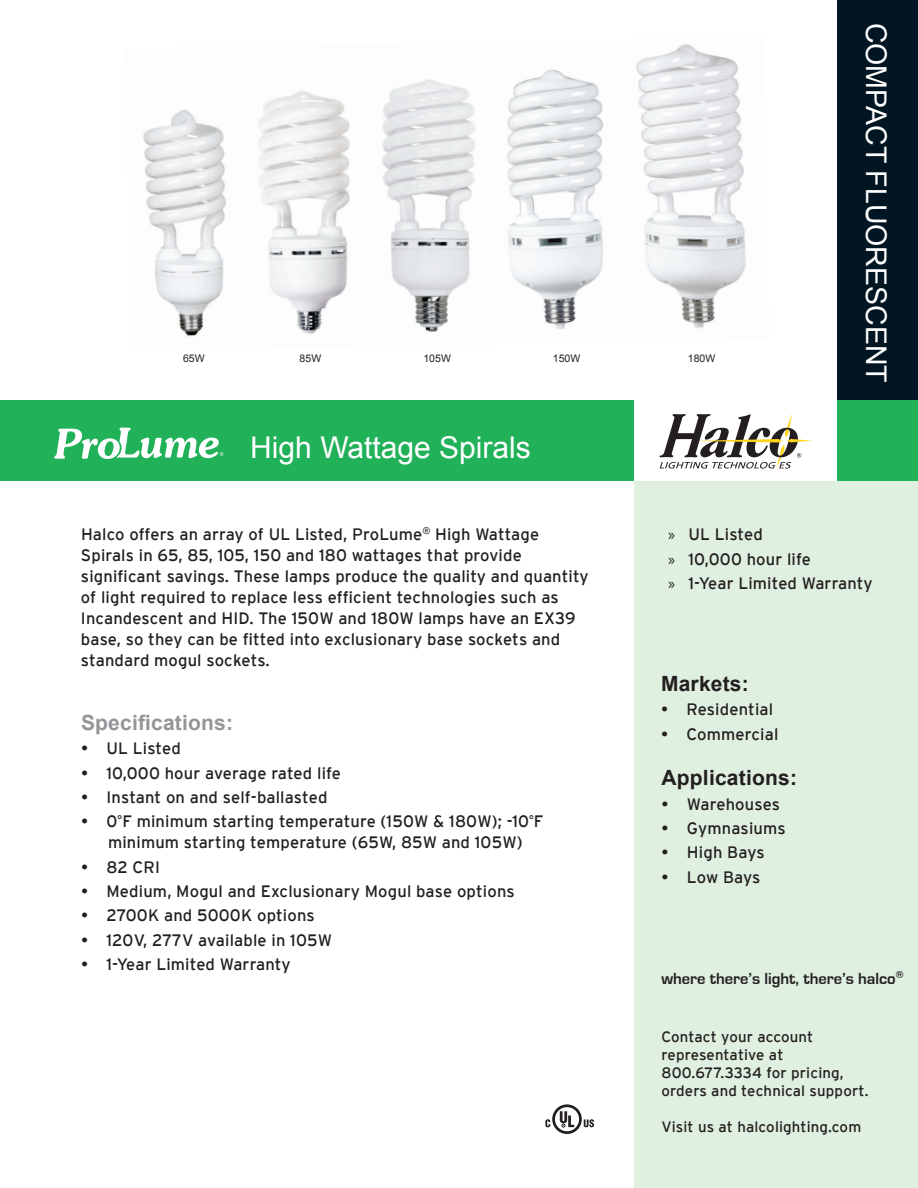
<style>
.page{position:relative;width:918px;height:1188px;background:#fff}
.page>*{position:absolute;margin:0;border:0;box-sizing:border-box;transform-origin:0 0}
.t1{font:30px "Arial";color:#fff}
.t2{font:28.5px "Arial";color:#fff}
.t3{font:700 21px "Arial";letter-spacing:.01em;color:#231f20}
.t4{font:700 21px "Arial";letter-spacing:.01em;color:#939598}
.t5{font:16.5px/21px "Interstate";letter-spacing:.01em;color:#231f20}
.t6{font:700 16.5px "Eurostile";color:#231f20}
.t7{font:15px/18px "Interstate";letter-spacing:.01em;color:#231f20}
.t8{font:10.5px "Arial";letter-spacing:.01em;color:#231f20}
.s1{font-family:"Myriad Pro"}
</style>
<div class="page">
<div style="left:838px;top:0;width:80px;height:404px;background:#011622"></div>
<img style="left:143px;top:91px;width:248px;height:200px">
<img style="left:391px;top:56px;width:266px;height:235px">
<img style="left:657px;top:44px;width:89px;height:284px">
<img style="left:157px;top:291px;width:506px;height:46px">
<div style="left:634px;top:472px;width:284px;height:716px;background:#dfefe0"></div>
<div style="left:0;top:400px;width:918px;height:82px;background:#21b259"></div>
<div style="left:634px;top:392px;width:203px;height:90px;background:#fff"></div>
<svg style="left:659px;top:413px;width:153px;height:56px"></svg>
<svg style="left:54px;top:428px;width:170px;height:31px"></svg>
<svg style="left:545px;top:1104px;width:49px;height:30px"></svg>
<p class="t8" style="left:183px;top:351px;width:23px">65W</p>
<p class="t8" style="left:300px;top:351px;width:23px">85W</p>
<p class="t8" style="left:423px;top:351px;width:29px">105W</p>
<p class="t8" style="left:553px;top:351px;width:29px">150W</p>
<p class="t8" style="left:688px;top:351px;width:29px">180W</p>
<h1 class="t1" style="left:250px;top:427px;width:282px">High Wattage Spirals</h1>
<h2 class="t2" style="left:895px;top:23px;width:361px;rotate:90deg">COMPACT FLUORESCENT</h2>
<p class="t5" style="left:81px;top:523px;width:509px">Halco offers an array of UL Listed, ProLume<sup>®</sup> High Wattage Spirals in 65, 85, 105, 150 and 180 wattages that provide significant savings. These lamps produce the quality and quantity of light required to replace less efficient technologies such as Incandescent and HID. The 150W and 180W lamps have an EX39 base, so they can be fitted into exclusionary base sockets and standard mogul sockets.</p>
<p class="t4" style="left:81px;top:708px;width:154px">Specifications:</p>
<p class="t5" style="left:81px;top:738px;width:101px">• UL Listed</p>
<p class="t5" style="left:81px;top:762px;width:262px">• 10,000 hour average rated life</p>
<p class="t5" style="left:81px;top:786px;width:248px">• Instant on and self-ballasted</p>
<p class="t5" style="left:81px;top:811px;width:464px;text-align:center">• 0<sup>°</sup>F minimum starting temperature (150W &amp; 180W); -10<sup>°</sup>F minimum starting temperature (65W, 85W and 105W)</p>
<p class="t5" style="left:81px;top:856px;width:81px">• 82 CRI</p>
<p class="t5" style="left:81px;top:881px;width:435px">• Medium, Mogul and Exclusionary Mogul base options</p>
<p class="t5" style="left:81px;top:905px;width:235px">• 2700K and 5000K options</p>
<p class="t5" style="left:81px;top:929px;width:253px">• 120V, 277V available in 105W</p>
<p class="t5" style="left:81px;top:954px;width:211px">• 1-Year Limited Warranty</p>
<p class="t5" style="left:668px;top:522px;width:206px;line-height:24.3px"><span class="s1">»</span> UL Listed<br><span class="s1">»</span> 10,000 hour life<br><span class="s1">»</span> 1-Year Limited Warranty</p>
<p class="t3" style="left:661px;top:670px;width:89px">Markets:</p>
<p class="t5" style="left:661px;top:699px;width:114px">• Residential</p>
<p class="t5" style="left:661px;top:723px;width:119px">• Commercial</p>
<p class="t3" style="left:662px;top:764px;width:137px">Applications:</p>
<p class="t5" style="left:662px;top:793px;width:120px">• Warehouses</p>
<p class="t5" style="left:662px;top:818px;width:126px">• Gymnasiums</p>
<p class="t5" style="left:662px;top:842px;width:105px">• High Bays</p>
<p class="t5" style="left:662px;top:866px;width:100px">• Low Bays</p>
<p class="t6" style="left:662px;top:970px;width:244px">where there’s light, there’s halco<sup>®</sup></p>
<p class="t7" style="left:662px;top:1028px;width:208px">Contact your account representative at<br>800.677.3334 for pricing, orders and technical support.</p>
<p class="t7" style="left:662px;top:1118px;width:201px">Visit us at halcolighting.com</p>
</div>
